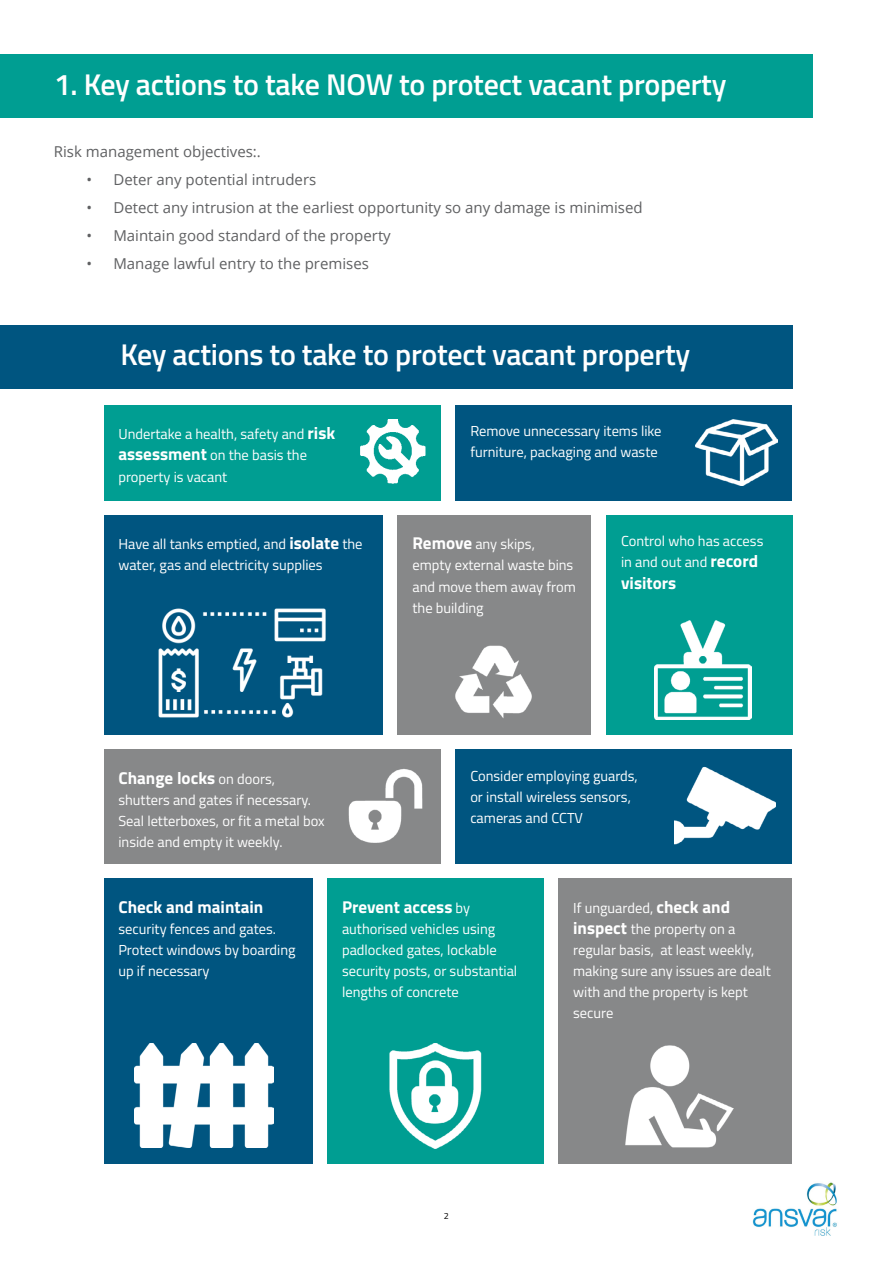
<style>
.page{position:relative;width:893px;height:1263px;background:#fff}
.page>*{position:absolute;margin:0;border:0;box-sizing:border-box;transform-origin:0 0}
.t1{font:600 32.85px "Open Sans";color:#fff}
.t2{font:600 30px "Titillium Web";letter-spacing:-.01em;color:#fff}
.t3{font:700 17.1px "Titillium Web";color:#fff}
.t4{font:15px "Open Sans";color:#5f6062}
.t5{font:14.55px/21px "Titillium Web";color:#fff}
.t6{font:9px "Titillium Web";color:#000}
.s1{font-weight:700;font-size:17.1px}
.s2{font-weight:400;font-size:14.55px}
</style>
<div class="page">
<img style="left:752px;top:1182px;width:85px;height:54px">
<div style="left:0;top:54px;width:812px;height:64px;background:#009e92"></div>
<svg style="left:104px;top:429px;width:688px;height:283px"></svg>
<svg style="left:104px;top:1095px;width:688px;height:69px"></svg>
<div style="left:104px;top:405px;width:336px;height:95px;background:#009e92"></div>
<div style="left:455px;top:405px;width:337px;height:95px;background:#005580"></div>
<img style="left:360px;top:420px;width:66px;height:64px">
<img style="left:695px;top:420px;width:82px;height:65px">
<div style="left:104px;top:515px;width:279px;height:219px;background:#005580"></div>
<div style="left:398px;top:515px;width:193px;height:219px;background:#878889"></div>
<div style="left:606px;top:515px;width:186px;height:219px;background:#009e92"></div>
<img style="left:455px;top:645px;width:77px;height:73px">
<img style="left:655px;top:620px;width:96px;height:99px">
<div style="left:104px;top:749px;width:336px;height:114px;background:#878889"></div>
<img style="left:348px;top:769px;width:75px;height:74px">
<div style="left:455px;top:749px;width:337px;height:114px;background:#005580"></div>
<img style="left:674px;top:766px;width:102px;height:79px">
<div style="left:104px;top:878px;width:208px;height:285px;background:#005580"></div>
<div style="left:327px;top:878px;width:216px;height:285px;background:#009e92"></div>
<div style="left:558px;top:878px;width:234px;height:285px;background:#878889"></div>
<img style="left:134px;top:1043px;width:139px;height:104px">
<img style="left:389px;top:1043px;width:93px;height:105px">
<img style="left:625px;top:1045px;width:109px;height:103px">
<img style="left:158px;top:608px;width:168px;height:110px">
<div style="left:0;top:325px;width:792px;height:64px;background:#005580"></div>
<h2 class="t2" style="left:54px;top:62px;width:674px">1. Key actions to take NOW to protect vacant property</h2>
<p class="t4" style="left:54px;top:142px;width:209px">Risk management objectives:.</p>
<p class="t4" style="left:86px;top:170px;width:231px">• Deter any potential intruders</p>
<p class="t4" style="left:86px;top:198px;width:558px">• Detect any intrusion at the earliest opportunity so any damage is minimised</p>
<p class="t4" style="left:86px;top:226px;width:306px">• Maintain good standard of the property</p>
<p class="t4" style="left:86px;top:254px;width:284px">• Manage lawful entry to the premises</p>
<h1 class="t1" style="left:112px;top:320px;width:379px">protect vacant property</h1>
<h2 class="t2" style="left:120px;top:332px;width:571px">Key actions to take to protect vacant property</h2>
<p class="t5" style="left:118px;top:423px;width:218px">Undertake a health, safety and <span class="s1">risk assessment</span> on the basis the property is vacant</p>
<p class="t5" style="left:470px;top:420px;width:193px">Remove unnecessary items like furniture, packaging and waste</p>
<p class="t5" style="left:118px;top:533px;width:246px">Have all tanks emptied, and <span class="s1">isolate</span> the water, gas and electricity supplies</p>
<p class="t5" style="left:412px;top:533px;width:165px"><span class="s1">Remove</span> any skips, empty external waste bins and move them away from the building</p>
<p class="t5" style="left:621px;top:530px;width:144px">Control who has access in and out and <span class="s1">record</span></p>
<p class="t3" style="left:621px;top:569px;width:57px">visitors</p>
<p class="t3" style="left:118px;top:764px;width:158px">Change locks <span class="s2">on doors,</span></p>
<p class="t5" style="left:118px;top:788px;width:208px">shutters and gates if necessary.<br>Seal letterboxes, or fit a metal box inside and empty it weekly.</p>
<p class="t5" style="left:470px;top:764px;width:169px">Consider employing guards, or install wireless sensors, cameras and CCTV</p>
<p class="t3" style="left:118px;top:893px;width:146px">Check and maintain</p>
<p class="t5" style="left:118px;top:917px;width:179px">security fences and gates.<br>Protect windows by boarding up if necessary</p>
<p class="t3" style="left:342px;top:893px;width:130px">Prevent access <span class="s2">by</span></p>
<p class="t5" style="left:342px;top:917px;width:177px">authorised vehicles using padlocked gates, lockable security posts, or substantial lengths of concrete</p>
<p class="t5" style="left:573px;top:896px;width:199px">If unguarded, <span class="s1">check and inspect</span> the property on a regular basis, at least weekly, making sure any issues are dealt with and the property is kept secure</p>
<p class="t6" style="left:444px;top:1209px;width:7px">2</p>
</div>
